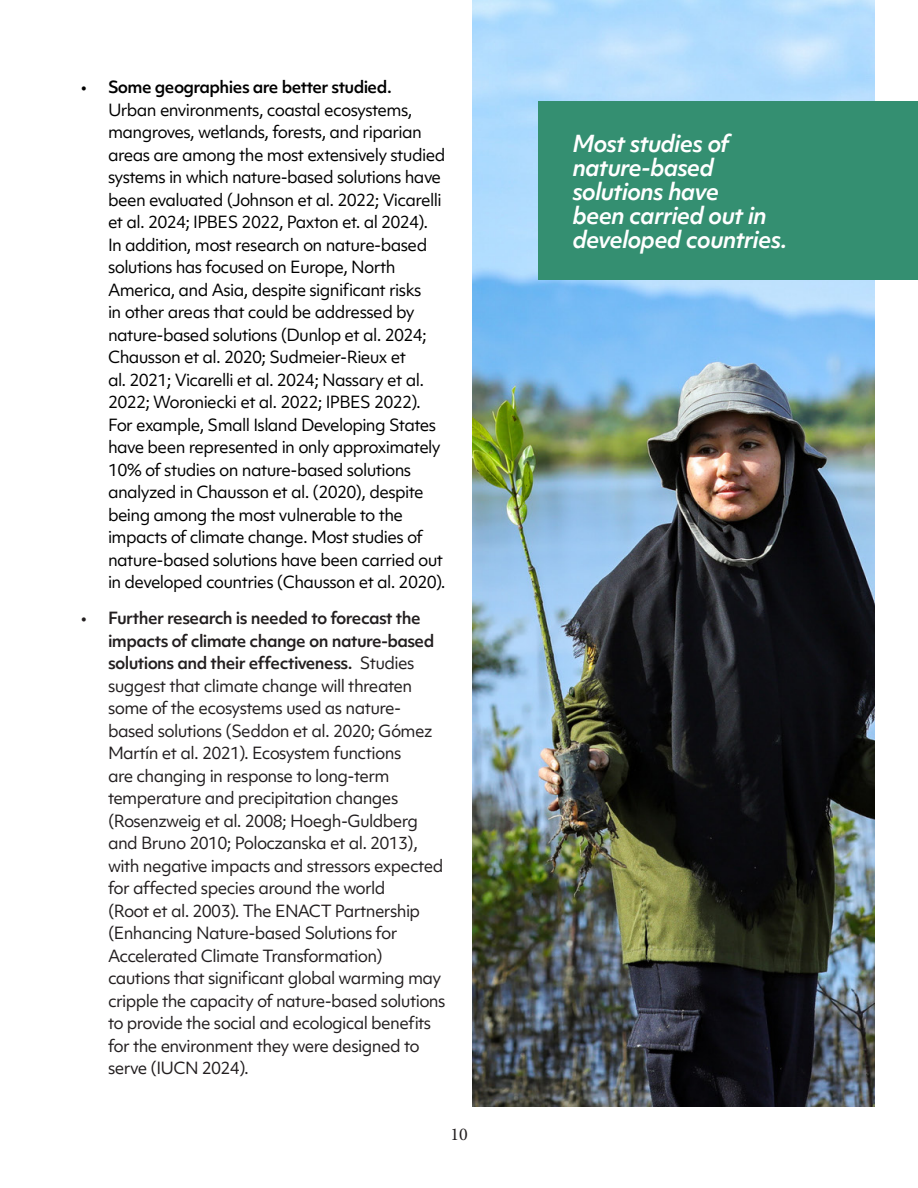
<style>
.page{position:relative;width:918px;height:1188px;background:#fff}
.page>*{position:absolute;margin:0;border:0;box-sizing:border-box;transform-origin:0 0}
.t1{font:italic 22.5px/24px "Objektiv VF";letter-spacing:-.04em;color:#fff}
.t2{font:18px "Minion Pro";color:#231f20}
.t3{font:16.2px/22.5px "Objektiv VF";letter-spacing:-.04em;color:#000}
.t4{font:16.2px/22.5px "Objektiv VF";letter-spacing:-.04em;color:#231f20}
</style>
<div class="page">
<img style="left:472px;top:0;width:403px;height:1107px">
<div style="left:539px;top:102px;width:379px;height:178px;background:#348f71"></div>
<p class="t3" style="left:108px;top:76px;width:339px;text-indent:-27px">• Some geographies are better studied.<br>Urban environments, coastal ecosystems, mangroves, wetlands, forests, and riparian areas are among the most extensively studied systems in which nature-based solutions have been evaluated (Johnson et al. 2022; Vicarelli et al. 2024; IPBES 2022, Paxton et. al 2024).<br>In addition, most research on nature-based solutions has focused on Europe, North America, and Asia, despite significant risks<br>in other areas that could be addressed by nature-based solutions (Dunlop et al. 2024; Chausson et al. 2020; Sudmeier-Rieux et<br>al. 2021; Vicarelli et al. 2024; Nassary et al.<br>2022; Woroniecki et al. 2022; IPBES 2022).<br>For example, Small Island Developing States have been represented in only approximately 10% of studies on nature-based solutions analyzed in Chausson et al. (2020), despite being among the most vulnerable to the impacts of climate change. Most studies of nature-based solutions have been carried out in developed countries (Chausson et al. 2020).</p>
<p class="t4" style="left:108px;top:607px;width:339px;text-indent:-27px">• Further research is needed to forecast the impacts of climate change on nature-based solutions and their effectiveness. Studies suggest that climate change will threaten some of the ecosystems used as nature&shy;based solutions (Seddon et al. 2020; Gómez Martín et al. 2021). Ecosystem functions<br>are changing in response to long-term temperature and precipitation changes (Rosenzweig et al. 2008; Hoegh-Guldberg and Bruno 2010; Poloczanska et al. 2013), with negative impacts and stressors expected for affected species around the world<br>(Root et al. 2003). The ENACT Partnership (Enhancing Nature-based Solutions for Accelerated Climate Transformation) cautions that significant global warming may cripple the capacity of nature-based solutions to provide the social and ecological benefits for the environment they were designed to serve (IUCN 2024).</p>
<p class="t2" style="left:450px;top:1123px;width:19px">10</p>
<p class="t1" style="left:572px;top:131px;width:216px">Most studies of nature-based solutions have<br>been carried out in developed countries.</p>
</div>
